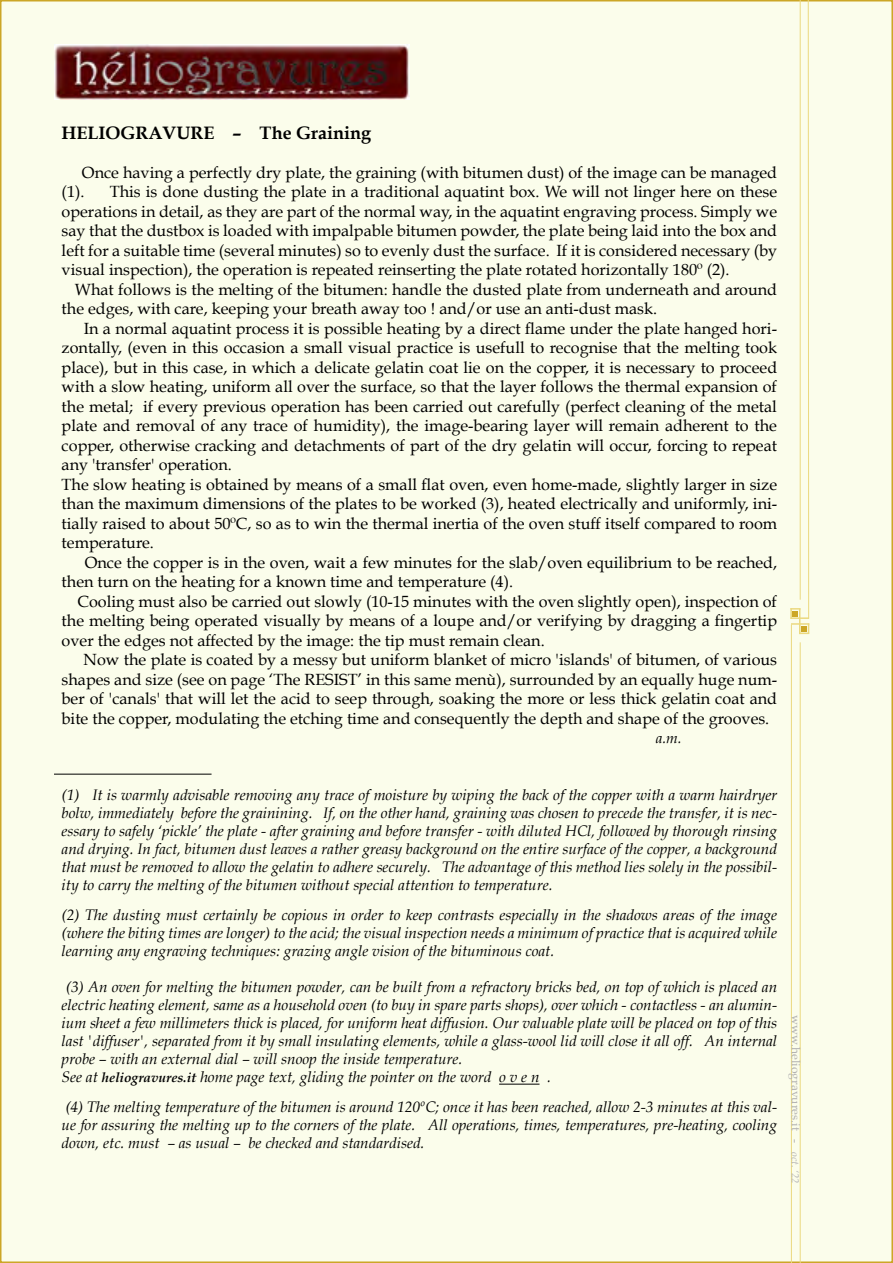
<style>
.page{position:relative;width:893px;height:1263px;background:#fff}
.page>*{position:absolute;margin:0;border:0;box-sizing:border-box;transform-origin:0 0}
.t1{font:700 18px "Book Antiqua";color:#000}
.t2{font:16.2px/19.5px "Book Antiqua";color:#000}
.t3{font:italic 15.3px/18px "Book Antiqua";color:#000;text-align:justify}
.t4{font:italic 15px "Book Antiqua";color:#000}
.t5{font:12px "Book Antiqua";color:#b3b2b2}
.s1{font-weight:700;font-size:13.5px}
.s2{font-style:italic;font-size:10.5px}
</style>
<div class="page">
<div style="left:0;top:0;width:893px;height:1263px;background:#fbfdeb;border:2px solid #cca626"></div>
<hr style="left:800px;top:0;width:1px;height:600px;background:#ebd980">
<hr style="left:808px;top:0;width:1px;height:618px;background:#ebd980">
<hr style="left:800px;top:642px;width:1px;height:621px;background:#ebd980">
<hr style="left:791px;top:624px;width:1px;height:639px;background:#ebd980">
<svg style="left:790px;top:608px;width:19px;height:26px"></svg>
<img style="left:54px;top:44px;width:356px;height:55px">
<hr style="left:499px;top:1084px;width:40px;height:1px;background:#000">
<hr style="left:54px;top:774px;width:158px;height:1px;background:#000">
<p class="t1" style="left:62px;top:122px;width:311px">HELIOGRAVURE – The Graining</p>
<p class="t2" style="left:62px;top:162px;width:717px;text-indent:20px">Once having a perfectly dry plate, the graining (with bitumen dust) of the image can be managed (1).</p>
<p class="t2" style="left:62px;top:182px;width:717px;text-align:justify;text-indent:48px">This is done dusting the plate in a traditional aquatint box. We will not linger here on these operations in detail, as they are part of the normal way, in the aquatint engraving process. Simply we say that the dustbox is loaded with impalpable bitumen powder, the plate being laid into the box and left for a suitable time (several minutes) so to evenly dust the surface. If it is considered necessary (by visual inspection), the operation is repeated reinserting the plate rotated horizontally 180º (2).</p>
<p class="t2" style="left:62px;top:279px;width:717px;text-indent:13px">What follows is the melting of the bitumen: handle the dusted plate from underneath and around the edges, with care, keeping your breath away too ! and/or use an anti-dust mask.</p>
<p class="t2" style="left:62px;top:318px;width:717px;text-indent:22px">In a normal aquatint process it is possible heating by a direct flame under the plate hanged hori&shy;zontally, (even in this occasion a small visual practice is usefull to recognise that the melting took place), but in this case, in which a delicate gelatin coat lie on the copper, it is necessary to proceed with a slow heating, uniform all over the surface, so that the layer follows the thermal expansion of the metal; if every previous operation has been carried out carefully (perfect cleaning of the metal plate and removal of any trace of humidity), the image-bearing layer will remain adherent to the copper, otherwise cracking and detachments of part of the dry gelatin will occur, forcing to repeat any 'transfer' operation.<br>The slow heating is obtained by means of a small flat oven, even home-made, slightly larger in size than the maximum dimensions of the plates to be worked (3), heated electrically and uniformly, ini&shy;tially raised to about 50ºC, so as to win the thermal inertia of the oven stuff itself compared to room temperature.</p>
<p class="t2" style="left:62px;top:552px;width:717px;text-indent:23px">Once the copper is in the oven, wait a few minutes for the slab/oven equilibrium to be reached, then turn on the heating for a known time and temperature (4).</p>
<p class="t2" style="left:62px;top:591px;width:717px;text-align:justify;text-indent:16px">Cooling must also be carried out slowly (10-15 minutes with the oven slightly open), inspection of the melting being operated visually by means of a loupe and/or verifying by dragging a fingertip over the edges not affected by the image: the tip must remain clean.</p>
<p class="t2" style="left:62px;top:650px;width:717px;text-align:justify;text-indent:22px">Now the plate is coated by a messy but uniform blanket of micro 'islands' of bitumen, of various shapes and size (see on page ‘The RESIST’ in this same menù), surrounded by an equally huge num&shy;ber of 'canals' that will let the acid to seep through, soaking the more or less thick gelatin coat and bite the copper, modulating the etching time and consequently the depth and shape of the grooves.</p>
<p class="t4" style="left:656px;top:729px;width:27px">a.m.</p>
<p class="t3" style="left:62px;top:786px;width:717px">(1) It is warmly advisable removing any trace of moisture by wiping the back of the copper with a warm hairdryer bolw, immediately before the grainining. If, on the other hand, graining was chosen to precede the transfer, it is nec&shy;essary to safely ‘pickle’ the plate - after graining and before transfer - with diluted HCl, followed by thorough rinsing and drying. In fact, bitumen dust leaves a rather greasy background on the entire surface of the copper, a background that must be removed to allow the gelatin to adhere securely. The advantage of this method lies solely in the possibil&shy;ity to carry the melting of the bitumen without special attention to temperature.</p>
<p class="t3" style="left:62px;top:906px;width:717px">(2) The dusting must certainly be copious in order to keep contrasts especially in the shadows areas of the image (where the biting times are longer) to the acid; the visual inspection needs a minimum of practice that is acquired while learning any engraving techniques: grazing angle vision of the bituminous coat.</p>
<p class="t3" style="left:62px;top:978px;width:717px;text-align:left">(3) An oven for melting the bitumen powder, can be built from a refractory bricks bed, on top of which is placed an electric heating element, same as a household oven (to buy in spare parts shops), over which - contactless - an alumin&shy;ium sheet a few millimeters thick is placed, for uniform heat diffusion. Our valuable plate will be placed on top of this last 'diffuser', separated from it by small insulating elements, while a glass-wool lid will close it all off. An internal probe – with an external dial – will snoop the inside temperature.<br>See at <span class="s1">heliogravures.it</span> home page text, gliding the pointer on the word o v e n .</p>
<p class="t3" style="left:62px;top:1098px;width:717px">(4) The melting temperature of the bitumen is around 120ºC; once it has been reached, allow 2-3 minutes at this val&shy;ue for assuring the melting up to the corners of the plate. All operations, times, temperatures, pre-heating, cooling down, etc. must – as usual – be checked and standardised.</p>
<p class="t5" style="left:803px;top:1015px;width:170px;rotate:90deg">www.heliogravures.it - <span class="s2">oct. ‘22</span></p>
</div>
